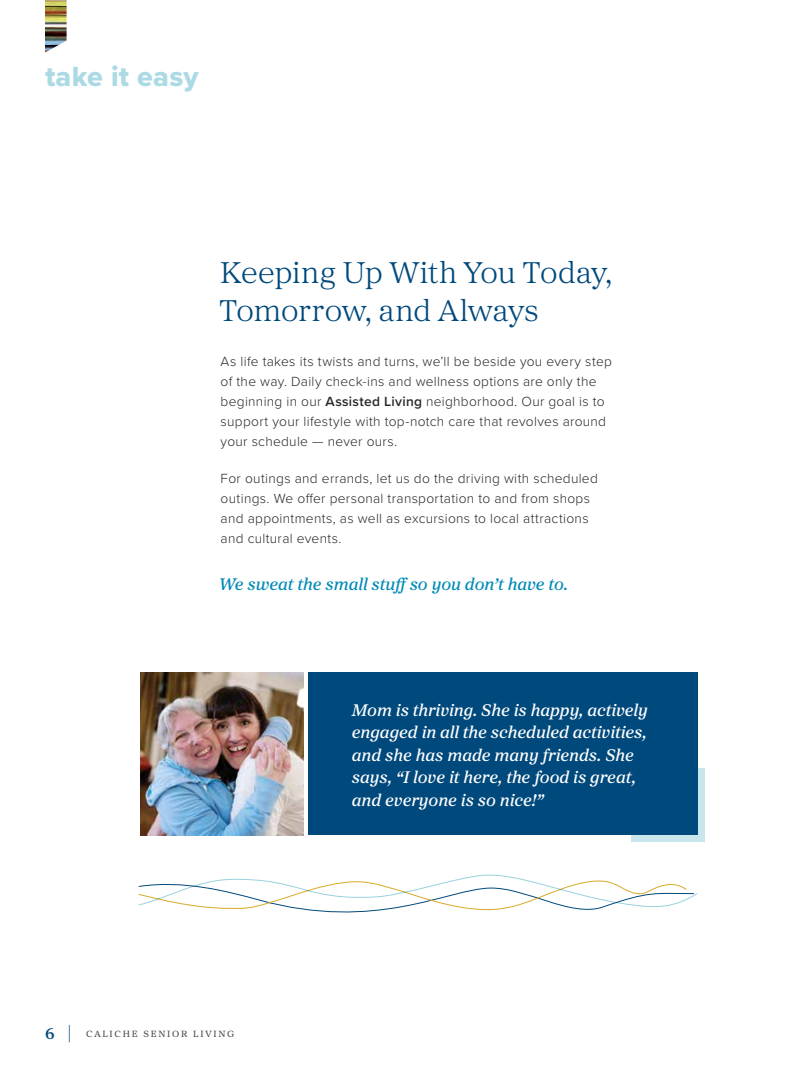
<style>
.page{position:relative;width:810px;height:1080px;background:#fff}
.page>*{position:absolute;margin:0;border:0;box-sizing:border-box;transform-origin:0 0}
.t1{font:300 31.25px/37.5px "Proxima Sera";letter-spacing:-.01em;color:#00497c}
.t2{font:28.75px "Proxima Nova Extrabld";letter-spacing:.01em;color:#99d2de}
.t3{font:italic 500 17.5px/22.5px "Proxima Sera";letter-spacing:-.005em;color:#fff}
.t4{font:italic 500 17.5px "Proxima Sera";letter-spacing:-.005em;color:#008ab6}
.t5{font:500 16.25px "Proxima Sera";color:#00497c}
.t6{font:300 13.75px/20px "Proxima Nova";letter-spacing:.02em;color:#292829}
.t7{font:9.38px "Proxima Sera";letter-spacing:.19em;color:#414042}
.s1{font-weight:600}
.s2{font-weight:300;font-size:22.12px}
</style>
<div class="page">
<hr style="left:809px;top:45px;width:1px;height:947px;background:#e6e7e8">
<div style="left:631px;top:768px;width:73px;height:74px;background:#c9e6ec"></div>
<div style="left:309px;top:672px;width:389px;height:163px;background:#00497c"></div>
<img style="left:140px;top:672px;width:163px;height:163px">
<img style="left:45px;top:0;width:22px;height:53px">
<svg style="left:138px;top:874px;width:560px;height:39px"></svg>
<h2 class="t2" style="left:45px;top:55px;width:155px">take it easy</h2>
<h1 class="t1" style="left:219px;top:252px;width:395px">Keeping Up With You Today,<br>Tomorrow, and Always</h1>
<p class="t6" style="left:221px;top:351px;width:393px">As life takes its twists and turns, we’ll be beside you every step of the way. Daily check-ins and wellness options are only the beginning in our <span class="s1">Assisted Living</span> neighborhood. Our goal is to support your lifestyle with top-notch care that revolves around your schedule — never ours.</p>
<p class="t6" style="left:221px;top:467px;width:379px">For outings and errands, let us do the driving with scheduled outings. We offer personal transportation to and from shops and appointments, as well as excursions to local attractions and cultural events.</p>
<p class="t4" style="left:219px;top:570px;width:351px">We sweat the small stuff so you don’t have to.</p>
<p class="t3" style="left:352px;top:698px;width:298px">Mom is thriving. She is happy, actively engaged in all the scheduled activities, and she has made many friends. She says, “I love it here, the food is great, and everyone is so nice!”</p>
<p class="t5" style="left:45px;top:1020px;width:29px">6 <span class="s2">|</span></p>
<p class="t7" style="left:86px;top:1027px;width:150px">CALICHE SENIOR LIVING</p>
</div>
